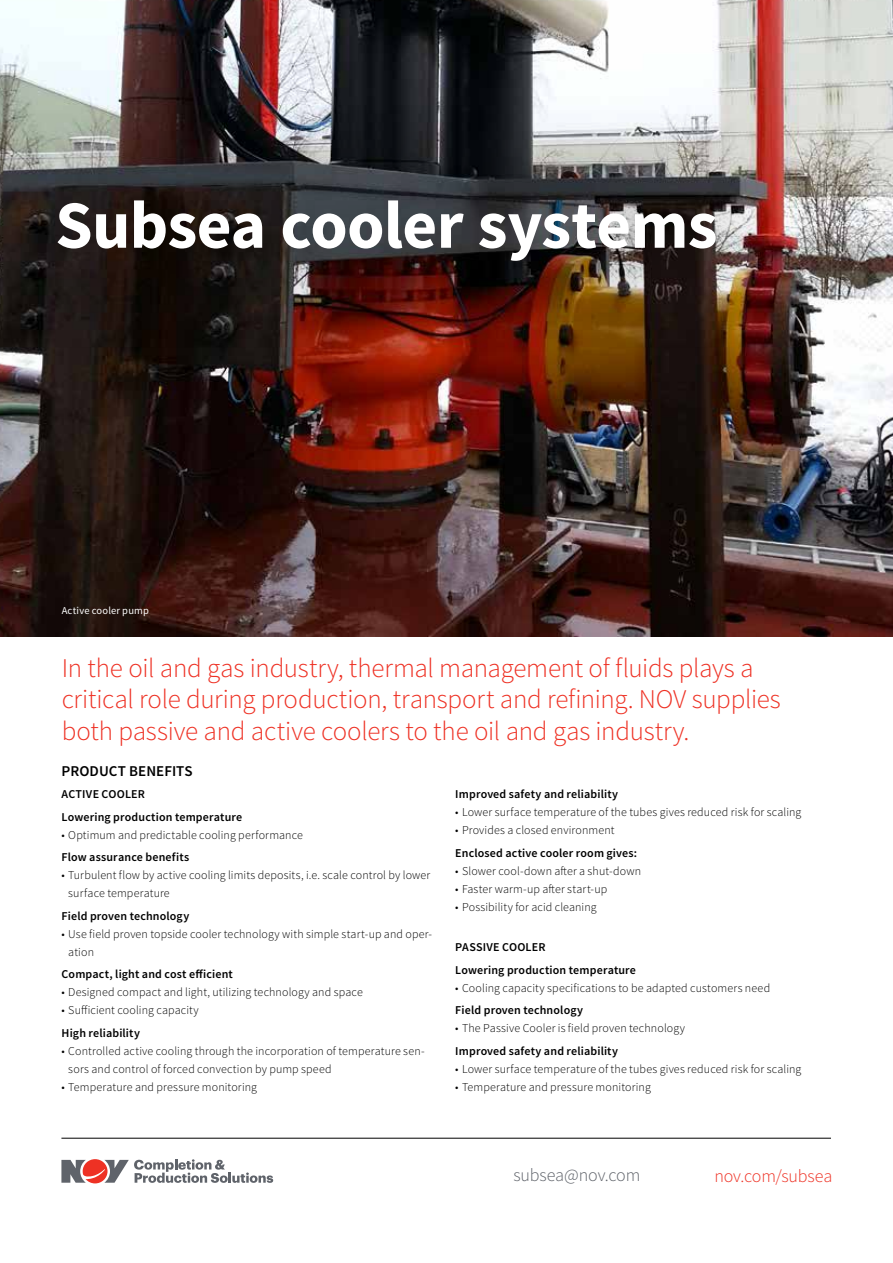
<style>
.page{position:relative;width:893px;height:1263px;background:#fff}
.page>*{position:absolute;margin:0;border:0;box-sizing:border-box;transform-origin:0 0}
.t1{font:700 67.5px "Source Sans Pro";letter-spacing:-.01em;color:#fff}
.t2{font:300 27px/31.5px "Source Sans Pro";letter-spacing:-.01em;color:#ee3124}
.t3{font:300 18px "Source Sans Pro";letter-spacing:-.01em;color:#5f636a}
.t4{font:300 18px "Source Sans Pro";letter-spacing:-.01em;color:#ee3124}
.t5{font:600 15px "Source Sans Pro";letter-spacing:.005em;color:#000}
.t6{font:300 12px/18px "Source Sans Pro";letter-spacing:.01em;color:#000}
.t7{font:600 12px/22.5px "Source Sans Pro";letter-spacing:.015em;color:#000}
.t8{font:10.5px "Source Sans Pro";letter-spacing:.02em;color:#fff}
</style>
<div class="page">
<hr style="left:61px;top:1138px;width:770px;height:1px;background:#000">
<svg style="left:61px;top:1159px;width:212px;height:24px"></svg>
<img style="left:0;top:0;width:893px;height:636px">
<img style="left:0;top:106px;width:811px;height:248px">
<h1 class="t1" style="left:55px;top:182px;width:664px">Subsea cooler systems</h1>
<p class="t8" style="left:62px;top:604px;width:89px">Active cooler pump</p>
<h2 class="t2" style="left:62px;top:652px;width:721px">In the oil and gas industry, thermal management of fluids plays a critical role during production, transport and refining. NOV supplies both passive and active coolers to the oil and gas industry.</h2>
<p class="t5" style="left:62px;top:761px;width:133px">PRODUCT BENEFITS</p>
<p class="t7" style="left:62px;top:783px;width:182px">ACTIVE COOLER<br>Lowering production temperature</p>
<p class="t6" style="left:62px;top:826px;width:243px">• Optimum and predictable cooling performance</p>
<p class="t7" style="left:62px;top:846px;width:129px">Flow assurance benefits</p>
<p class="t6" style="left:68px;top:866px;width:363px;text-indent:-7px">• Turbulent flow by active cooling limits deposits, i.e. scale control by lower surface temperature</p>
<p class="t7" style="left:62px;top:905px;width:129px">Field proven technology</p>
<p class="t6" style="left:68px;top:925px;width:365px;text-indent:-7px">• Use field proven topside cooler technology with simple start-up and oper&shy;ation</p>
<p class="t7" style="left:62px;top:963px;width:173px">Compact, light and cost efficient</p>
<p class="t6" style="left:62px;top:983px;width:303px">• Designed compact and light, utilizing technology and space</p>
<p class="t6" style="left:62px;top:1001px;width:139px">• Sufficient cooling capacity</p>
<p class="t7" style="left:62px;top:1022px;width:80px">High reliability</p>
<p class="t6" style="left:68px;top:1042px;width:358px;text-indent:-7px">• Controlled active cooling through the incorporation of temperature sen&shy;sors and control of forced convection by pump speed</p>
<p class="t6" style="left:62px;top:1078px;width:197px">• Temperature and pressure monitoring</p>
<p class="t7" style="left:455px;top:783px;width:164px">Improved safety and reliability</p>
<p class="t6" style="left:455px;top:803px;width:348px">• Lower surface temperature of the tubes gives reduced risk for scaling</p>
<p class="t6" style="left:455px;top:821px;width:161px">• Provides a closed environment</p>
<p class="t7" style="left:455px;top:842px;width:183px">Enclosed active cooler room gives:</p>
<p class="t6" style="left:455px;top:862px;width:187px">• Slower cool-down after a shut-down</p>
<p class="t6" style="left:455px;top:880px;width:154px">• Faster warm-up after start-up</p>
<p class="t6" style="left:455px;top:898px;width:143px">• Possibility for acid cleaning</p>
<p class="t7" style="left:455px;top:936px;width:182px">PASSIVE COOLER<br>Lowering production temperature</p>
<p class="t6" style="left:455px;top:979px;width:316px">• Cooling capacity specifications to be adapted customers need</p>
<p class="t7" style="left:455px;top:999px;width:129px">Field proven technology</p>
<p class="t6" style="left:455px;top:1019px;width:231px">• The Passive Cooler is field proven technology</p>
<p class="t7" style="left:455px;top:1040px;width:164px">Improved safety and reliability</p>
<p class="t6" style="left:455px;top:1060px;width:348px">• Lower surface temperature of the tubes gives reduced risk for scaling</p>
<p class="t6" style="left:455px;top:1078px;width:197px">• Temperature and pressure monitoring</p>
<h3 class="t3" style="left:513px;top:1164px;width:129px">subsea@nov.com</h3>
<h3 class="t4" style="left:714px;top:1165px;width:119px">nov.com/subsea</h3>
</div>
